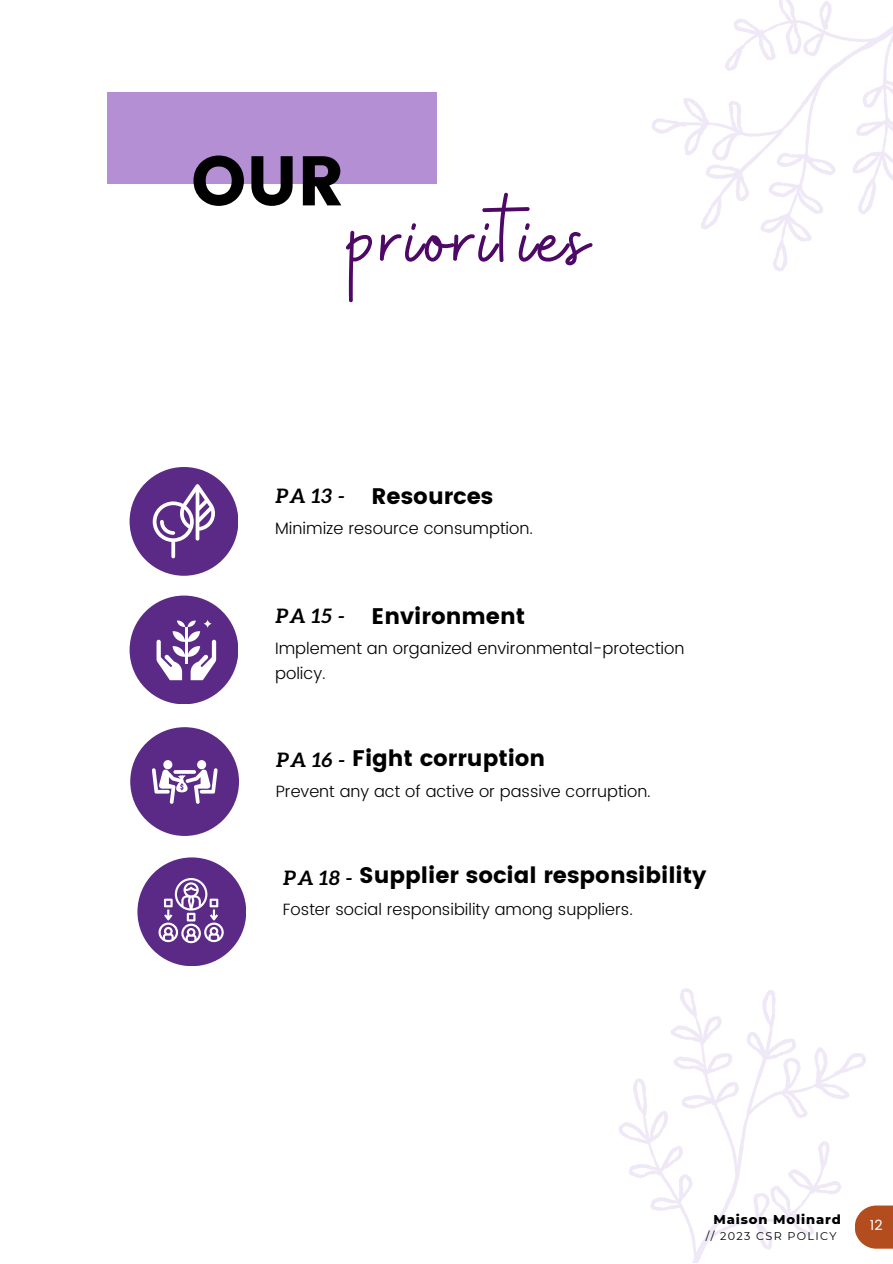
<style>
.page{position:relative;width:893px;height:1264px;background:#fff}
.page>*{position:absolute;margin:0;border:0;box-sizing:border-box;transform-origin:0 0}
.t1{font:96.45px "Buffalo";letter-spacing:.035em;color:#4e0966}
.t2{font:70.05px "Poppins";color:#000}
.t3{font:22.5px "Poppins";color:#000}
.t4{font:italic 700 19.95px "Aleo";letter-spacing:.03em;color:#000}
.t5{font:300 16.5px/24.8px "Poppins";color:#000}
.t6{font:300 16.35px "Poppins";color:#000}
.t7{font:14.1px "Poppins";color:#fff}
.t8{font:800 13.05px "Montserrat";letter-spacing:.07em;color:#000}
.t9{font:11.25px "Montserrat";letter-spacing:.12em;color:#000}
</style>
<div class="page">
<div style="left:130px;top:595px;width:108px;height:109px;background:#5b2a86;border-radius:50%"></div>
<svg style="left:156px;top:620px;width:60px;height:60px"></svg>
<svg style="left:203px;top:619px;width:9px;height:9px"></svg>
<hr style="left:185px;top:627px;width:2px;height:36px;background:#fff">
<div style="left:130px;top:467px;width:108px;height:108px;background:#5b2a86;border-radius:50%"></div>
<svg style="left:153px;top:484px;width:62px;height:74px"></svg>
<div style="left:130px;top:727px;width:109px;height:109px;background:#5b2a86;border-radius:50%"></div>
<svg style="left:152px;top:760px;width:66px;height:43px"></svg>
<div style="left:137px;top:857px;width:109px;height:109px;background:#5b2a86;border-radius:50%"></div>
<svg style="left:158px;top:878px;width:66px;height:65px"></svg>
<svg style="left:619px;top:988px;width:247px;height:274px"></svg>
<svg style="left:854px;top:1205px;width:38px;height:43px;background:#bf673f"></svg>
<div style="left:107px;top:92px;width:330px;height:92px;background:#b48fd4"></div>
<svg style="left:652px;top:0;width:240px;height:272px"></svg>
<svg style="left:736px;top:117px;width:5px;height:7px"></svg>
<svg style="left:710px;top:205px;width:12px;height:8px"></svg>
<svg style="left:730px;top:177px;width:11px;height:11px"></svg>
<p class="t2" style="left:191px;top:140px;width:155px">OUR</p>
<p class="t1" style="left:347px;top:178px;width:243px">priorities</p>
<p class="t3" style="left:371px;top:483px;width:123px">Resources</p>
<p class="t5" style="left:275px;top:516px;width:259px">Minimize resource consumption.</p>
<p class="t4" style="left:275px;top:484px;width:71px">PA 13 -</p>
<p class="t3" style="left:371px;top:602px;width:155px">Environment</p>
<p class="t5" style="left:275px;top:636px;width:411px">Implement an organized environmental-protection policy.</p>
<p class="t4" style="left:275px;top:604px;width:71px">PA 15 -</p>
<p class="t3" style="left:352px;top:744px;width:195px">Fight corruption</p>
<p class="t6" style="left:276px;top:782px;width:376px">Prevent any act of active or passive corruption.</p>
<p class="t4" style="left:276px;top:748px;width:71px">PA 16 -</p>
<p class="t3" style="left:359px;top:862px;width:349px">Supplier social responsibility</p>
<p class="t6" style="left:283px;top:899px;width:351px">Foster social responsibility among suppliers.</p>
<p class="t4" style="left:283px;top:866px;width:71px">PA 18 -</p>
<p class="t8" style="left:713px;top:1211px;width:129px">Maison Molinard</p>
<p class="t9" style="left:705px;top:1228px;width:132px">// 2023 CSR POLICY</p>
<p class="t7" style="left:869px;top:1217px;width:14px">12</p>
</div>
